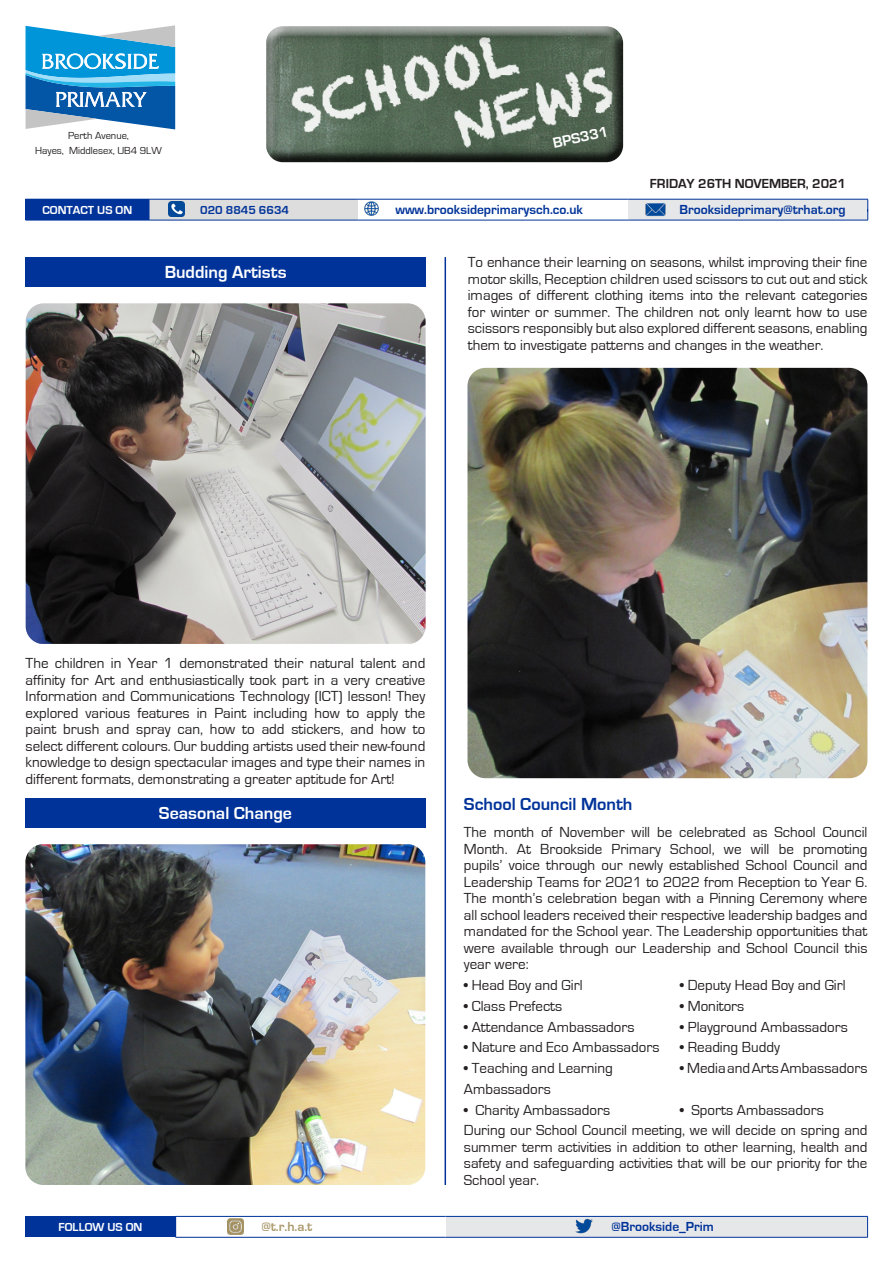
<style>
.page{position:relative;width:893px;height:1263px;background:#fff}
.page>*{position:absolute;margin:0;border:0;box-sizing:border-box;transform-origin:0 0}
.t1{font:700 18px "Eurostile";color:#fff}
.t2{font:700 18px "Eurostile";color:#039}
.t3{font:15px/16.5px "Eurostile";color:#231f20;text-align:justify}
.t4{font:700 15px "Eurostile";color:#fff}
.t5{font:700 13.5px "Eurostile";color:#039}
.t6{font:700 13.5px "Eurostile";color:#231f20}
.t7{font:700 13.5px "Eurostile";color:#ab9a6c}
.t8{font:700 12px "Eurostile";color:#fff}
.t9{font:700 12px "Eurostile";color:#039}
.t10{font:10.5px/15px "Eurostile";color:#231f20;text-align:center}
</style>
<div class="page">
<div style="left:26px;top:199px;width:123px;height:21px;background:#039"></div>
<div style="left:149px;top:199px;width:208px;height:21px;background:#ddd"></div>
<div style="left:628px;top:199px;width:240px;height:21px;background:#e6e7e9"></div>
<hr style="left:357px;top:199px;width:271px;height:1px;background:#039">
<hr style="left:357px;top:220px;width:271px;height:1px;background:#039">
<hr style="left:628px;top:199px;width:240px;height:1px;background:#039">
<hr style="left:628px;top:220px;width:240px;height:1px;background:#039">
<hr style="left:149px;top:199px;width:208px;height:1px;background:#039">
<hr style="left:149px;top:220px;width:208px;height:1px;background:#039">
<svg style="left:25px;top:199px;width:1px;height:21px"></svg>
<svg style="left:149px;top:199px;width:1px;height:21px"></svg>
<hr style="left:26px;top:220px;width:123px;height:1px;background:#039">
<img style="left:646px;top:203px;width:19px;height:14px">
<img style="left:364px;top:201px;width:15px;height:15px">
<img style="left:168px;top:201px;width:16px;height:16px">
<div style="left:26px;top:1216px;width:150px;height:21px;background:#039"></div>
<div style="left:446px;top:1216px;width:422px;height:21px;background:#e6e7e9"></div>
<hr style="left:175px;top:1216px;width:271px;height:1px;background:#039">
<hr style="left:175px;top:1237px;width:271px;height:1px;background:#039">
<hr style="left:446px;top:1216px;width:422px;height:1px;background:#039">
<svg style="left:867px;top:1216px;width:1px;height:21px"></svg>
<hr style="left:446px;top:1237px;width:422px;height:1px;background:#039">
<img style="left:576px;top:1218px;width:17px;height:16px">
<svg style="left:26px;top:25px;width:149px;height:104px;background:#4fa0d1"></svg>
<div style="left:263px;top:23px;width:360px;height:130px;background:#fff;opacity:.75"></div>
<div style="left:263px;top:30px;width:360px;height:133px;background:#231f20;opacity:.75"></div>
<img style="left:228px;top:1218px;width:16px;height:16px">
<hr style="left:445px;top:257px;width:1px;height:928px;background:#039">
<svg style="left:867px;top:199px;width:1px;height:21px"></svg>
<div style="left:25px;top:798px;width:401px;height:29px;background:#039"></div>
<img style="left:25px;top:844px;width:400px;height:341px">
<img style="left:26px;top:303px;width:400px;height:341px">
<div style="left:26px;top:257px;width:400px;height:30px;background:#039"></div>
<img style="left:467px;top:368px;width:400px;height:410px">
<p class="t10" style="left:35px;top:128px;width:128px">Perth Avenue,<br>Hayes, Middlesex, UB4 9LW</p>
<p class="t4" style="left:551px;top:135px;width:57px;rotate:-12deg">BPS331</p>
<p class="t6" style="left:650px;top:176px;width:198px">FRIDAY 26TH NOVEMBER, 2021</p>
<p class="t8" style="left:43px;top:203px;width:91px">CONTACT US ON</p>
<p class="t9" style="left:200px;top:203px;width:90px">020 8845 6634</p>
<p class="t5" style="left:395px;top:202px;width:189px">www.brooksideprimarysch.co.uk</p>
<p class="t5" style="left:679px;top:202px;width:168px">Brooksideprimary@trhat.org</p>
<p class="t1" style="left:165px;top:262px;width:123px">Budding Artists</p>
<p class="t3" style="left:468px;top:254px;width:401px">To enhance their learning on seasons, whilst improving their fine motor skills, Reception children used scissors to cut out and stick images of different clothing items into the relevant categories for winter or summer. The children not only learnt how to use scissors responsibly but also explored different seasons, enabling them to investigate patterns and changes in the weather.</p>
<p class="t3" style="left:26px;top:655px;width:401px">The children in Year 1 demonstrated their natural talent and affinity for Art and enthusiastically took part in a very creative Information and Communications Technology (ICT) lesson! They explored various features in Paint including how to apply the paint brush and spray can, how to add stickers, and how to select different colours. Our budding artists used their new-found knowledge to design spectacular images and type their names in different formats, demonstrating a greater aptitude for Art!</p>
<p class="t1" style="left:159px;top:803px;width:135px">Seasonal Change</p>
<p class="t2" style="left:464px;top:794px;width:170px">School Council Month</p>
<p class="t3" style="left:464px;top:824px;width:405px">The month of November will be celebrated as School Council Month. At Brookside Primary School, we will be promoting pupils’ voice through our newly established School Council and Leadership Teams for 2021 to 2022 from Reception to Year 6.<br>The month’s celebration began with a Pinning Ceremony where all school leaders received their respective leadership badges and mandated for the School year. The Leadership opportunities that were available through our Leadership and School Council this year were:</p>
<p class="t3" style="left:464px;top:977px;width:120px">• Head Boy and Girl</p>
<p class="t3" style="left:680px;top:977px;width:167px">• Deputy Head Boy and Girl</p>
<p class="t3" style="left:464px;top:998px;width:100px">• Class Prefects</p>
<p class="t3" style="left:680px;top:998px;width:66px">• Monitors</p>
<p class="t3" style="left:464px;top:1019px;width:172px">• Attendance Ambassadors</p>
<p class="t3" style="left:680px;top:1019px;width:170px">• Playground Ambassadors</p>
<p class="t3" style="left:464px;top:1039px;width:197px">• Nature and Eco Ambassadors</p>
<p class="t3" style="left:680px;top:1039px;width:102px">• Reading Buddy</p>
<p class="t3" style="left:464px;top:1060px;width:150px">• Teaching and Learning</p>
<p class="t3" style="left:680px;top:1060px;width:189px">• Media and Arts Ambassadors</p>
<p class="t3" style="left:464px;top:1081px;width:89px">Ambassadors</p>
<p class="t3" style="left:464px;top:1102px;width:148px">• Charity Ambassadors</p>
<p class="t3" style="left:680px;top:1102px;width:146px">• Sports Ambassadors</p>
<p class="t3" style="left:464px;top:1122px;width:405px">During our School Council meeting, we will decide on spring and summer term activities in addition to other learning, health and safety and safeguarding activities that will be our priority for the School year.</p>
<p class="t8" style="left:59px;top:1220px;width:85px">FOLLOW US ON</p>
<p class="t7" style="left:261px;top:1219px;width:53px">@t.r.h.a.t</p>
<p class="t5" style="left:611px;top:1219px;width:104px">@Brookside_Prim</p>
</div>
